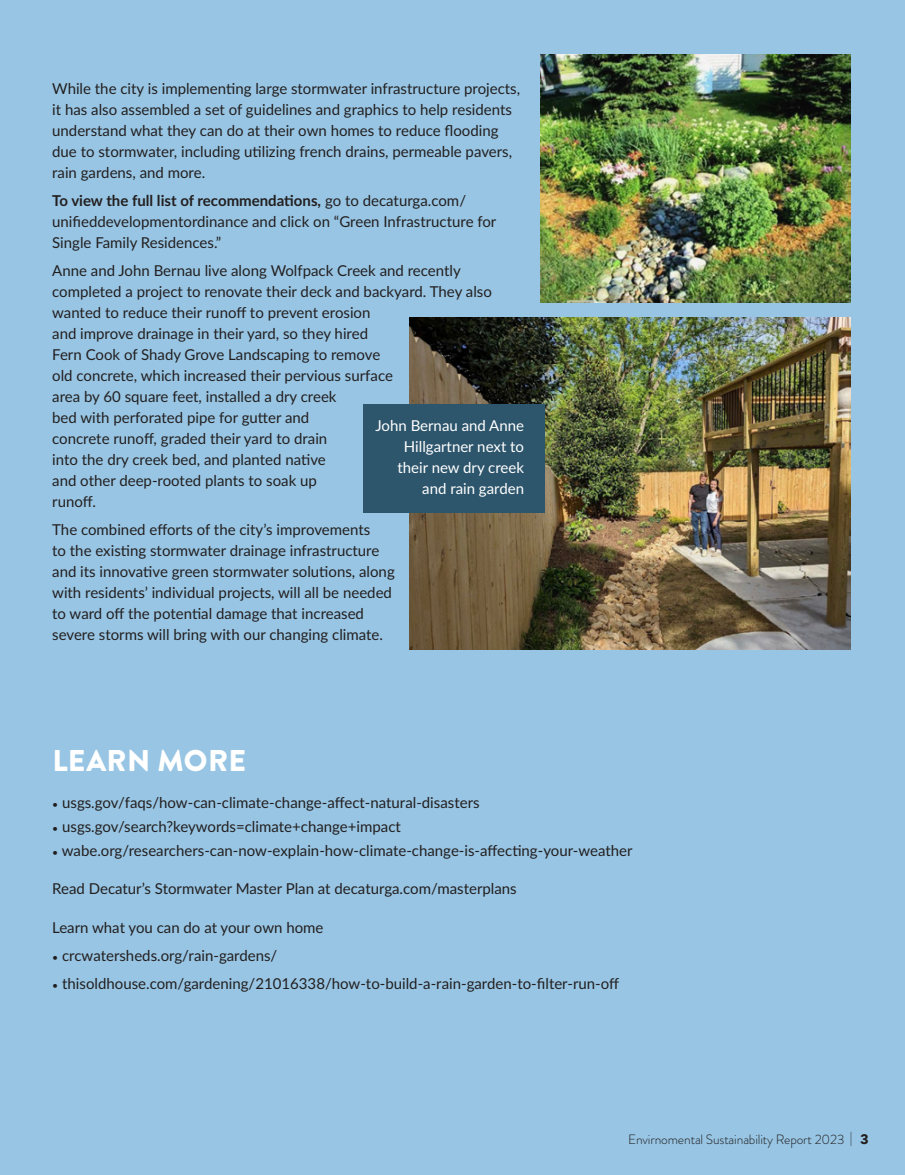
<style>
.page{position:relative;width:905px;height:1175px;background:#fff}
.page>*{position:absolute;margin:0;border:0;box-sizing:border-box;transform-origin:0 0}
.t1{font:900 30px "Brandon Grotesque";letter-spacing:.01em;color:#fff}
.t2{font:15px/21px "Lato";color:#231f20}
.t3{font:15px/21px "Lato";color:#fff;text-align:right}
.t4{font:300 13.5px "Brandon Grotesque";letter-spacing:-.01em;color:#231f20}
.s1{font-weight:700}
.s2{font-size:10.5px}
.s3{font-family:"Avenir Next";font-weight:700}
</style>
<div class="page">
<div style="left:0;top:0;width:904px;height:1174px;background:#97c5e3"></div>
<img style="left:540px;top:54px;width:310px;height:249px">
<img style="left:409px;top:318px;width:441px;height:331px">
<div style="left:363px;top:405px;width:182px;height:108px;background:#2d556c"></div>
<p class="t2" style="left:52px;top:78px;width:469px">While the city is implementing large stormwater infrastructure projects, it has also assembled a set of guidelines and graphics to help residents understand what they can do at their own homes to reduce flooding due to stormwater, including utilizing french drains, permeable pavers, rain gardens, and more.</p>
<p class="t2" style="left:52px;top:189px;width:445px"><span class="s1">To view the full list of recommendations,</span> go to decaturga.com/ unifieddevelopmentordinance and click on “Green Infrastructure for<br>Single Family Residences.”</p>
<p class="t2" style="left:52px;top:259px;width:441px">Anne and John Bernau live along Wolfpack Creek and recently completed a project to renovate their deck and backyard. They also wanted to reduce their runoff to prevent erosion<br>and improve drainage in their yard, so they hired<br>Fern Cook of Shady Grove Landscaping to remove<br>old concrete, which increased their pervious surface<br>area by 60 square feet, installed a dry creek<br>bed with perforated pipe for gutter and<br>concrete runoff, graded their yard to drain<br>into the dry creek bed, and planted native<br>and other deep-rooted plants to soak up<br>runoff.</p>
<p class="t2" style="left:52px;top:518px;width:344px">The combined efforts of the city’s improvements<br>to the existing stormwater drainage infrastructure and its innovative green stormwater solutions, along with residents’ individual projects, will all be needed to ward off the potential damage that increased severe storms will bring with our changing climate.</p>
<p class="t3" style="left:375px;top:414px;width:150px">John Bernau and Anne<br>Hillgartner next to their new dry creek and rain garden</p>
<h1 class="t1" style="left:52px;top:739px;width:195px">LEARN MORE</h1>
<p class="t2" style="left:52px;top:791px;width:429px"><span class="s2">•</span> usgs.gov/faqs/how-can-climate-change-affect-natural-disasters</p>
<p class="t2" style="left:52px;top:815px;width:350px"><span class="s2">•</span> usgs.gov/search?keywords=climate+change+impact</p>
<p class="t2" style="left:52px;top:839px;width:582px"><span class="s2">•</span> wabe.org/researchers-can-now-explain-how-climate-change-is-affecting-your-weather</p>
<p class="t2" style="left:52px;top:877px;width:466px">Read Decatur’s Stormwater Master Plan at decaturga.com/masterplans</p>
<p class="t2" style="left:52px;top:916px;width:273px">Learn what you can do at your own home</p>
<p class="t2" style="left:52px;top:944px;width:227px"><span class="s2">•</span> crcwatersheds.org/rain-gardens/</p>
<p class="t2" style="left:52px;top:972px;width:568px"><span class="s2">•</span> thisoldhouse.com/gardening/21016338/how-to-build-a-rain-garden-to-filter-run-off</p>
<p class="t4" style="left:628px;top:1129px;width:242px">Envirnomental Sustainability Report 2023 | <span class="s3">3</span></p>
</div>
